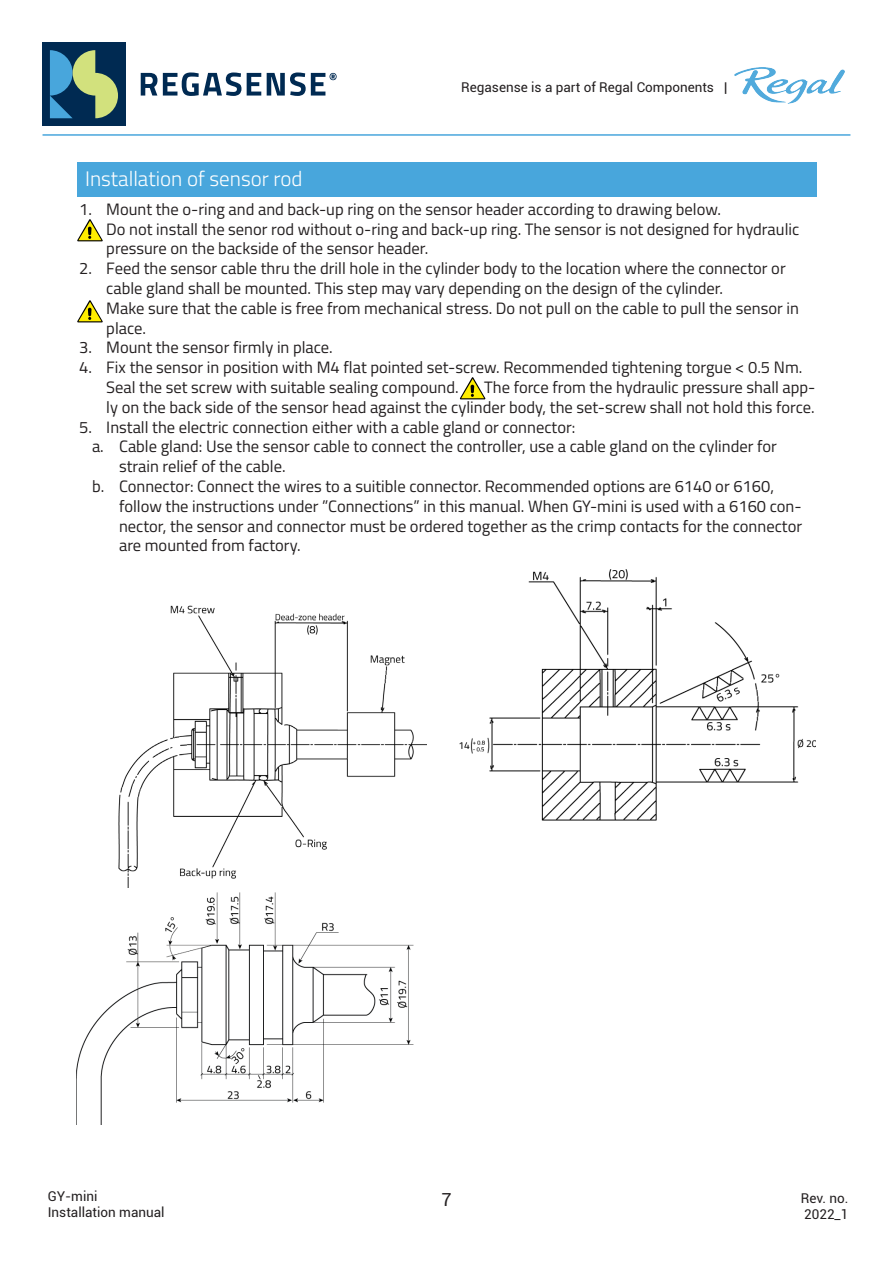
<style>
.page{position:relative;width:893px;height:1263px;background:#fff}
.page>*{position:absolute;margin:0;border:0;box-sizing:border-box;transform-origin:0 0}
.Regal_Subheading{font:300 21px "Titillium Web";color:#fff}
.t1{font:18px "Roboto";color:#231f20}
.Regal_Body_text{font:16.5px/19.8px "Titillium Web";color:#231f20}
.t2{font:13.5px/16.2px "Roboto";color:#231f20}
</style>
<div class="page">
<img style="left:735px;top:68px;width:110px;height:36px">
<div style="left:42px;top:43px;width:84px;height:83px;background:#002a52"></div>
<svg style="left:50px;top:50px;width:68px;height:68px"></svg>
<svg style="left:141px;top:73px;width:16px;height:23px"></svg>
<svg style="left:163px;top:72px;width:78px;height:24px"></svg>
<svg style="left:247px;top:73px;width:14px;height:23px"></svg>
<svg style="left:267px;top:72px;width:70px;height:24px"></svg>
<hr style="left:43px;top:134px;width:807px;height:2px;background:#48a6dc">
<div style="left:77px;top:162px;width:739px;height:34px;background:#48a6dc"></div>
<img style="left:459px;top:569px;width:357px;height:252px">
<img style="left:118px;top:605px;width:308px;height:283px">
<svg style="left:460px;top:377px;width:26px;height:22px"></svg>
<svg style="left:77px;top:219px;width:26px;height:22px"></svg>
<svg style="left:77px;top:300px;width:26px;height:22px"></svg>
<img style="left:77px;top:892px;width:337px;height:233px">
<p class="Regal_Subheading" style="left:85px;top:163px;width:219px">Installation of sensor rod</p>
<p class="t2" style="left:461px;top:79px;width:268px">Regasense is a part of Regal Components |</p>
<p class="Regal_Body_text" style="left:79px;top:198px;width:643px">1. Mount the o-ring and and back-up ring on the sensor header according to drawing below.</p>
<p class="Regal_Body_text" style="left:106px;top:218px;width:694px">Do not install the senor rod without o-ring and back-up ring. The sensor is not designed for hydraulic pressure on the backside of the sensor header.</p>
<p class="Regal_Body_text" style="left:106px;top:258px;width:681px;text-indent:-27px">2. Feed the sensor cable thru the drill hole in the cylinder body to the location where the connector or cable gland shall be mounted. This step may vary depending on the design of the cylinder.</p>
<p class="Regal_Body_text" style="left:106px;top:297px;width:694px">Make sure that the cable is free from mechanical stress. Do not pull on the cable to pull the sensor in place.</p>
<p class="Regal_Body_text" style="left:79px;top:337px;width:255px">3. Mount the sensor firmly in place.</p>
<p class="Regal_Body_text" style="left:106px;top:357px;width:697px;text-indent:-27px">4. Fix the sensor in position with M4 flat pointed set-screw. Recommended tightening torgue &lt; 0.5 Nm.<br>Seal the set screw with suitable sealing compound.</p>
<p class="Regal_Body_text" style="left:106px;top:376px;width:711px;text-align:right">The force from the hydraulic pressure shall app-<br>ly on the back side of the sensor head against the cylinder body, the set-screw shall not hold this force.</p>
<p class="Regal_Body_text" style="left:79px;top:416px;width:498px">5. Install the electric connection either with a cable gland or connector:</p>
<p class="Regal_Body_text" style="left:119px;top:436px;width:659px;text-indent:-27px">a. Cable gland: Use the sensor cable to connect the controller, use a cable gland on the cylinder for strain relief of the cable.</p>
<p class="Regal_Body_text" style="left:119px;top:475px;width:684px;text-indent:-27px">b. Connector: Connect the wires to a suitible connector. Recommended options are 6140 or 6160, follow the instructions under ”Connections” in this manual. When GY-mini is used with a 6160 con&shy;nector, the sensor and connector must be ordered together as the crimp contacts for the connector are mounted from factory.</p>
<p class="t2" style="left:48px;top:1187px;width:118px">GY-mini<br>Installation manual</p>
<p class="t1" style="left:441px;top:1187px;width:12px">7</p>
<p class="t2" style="left:801px;top:1189px;width:49px">Rev. no.<br>2022_1</p>
</div>
